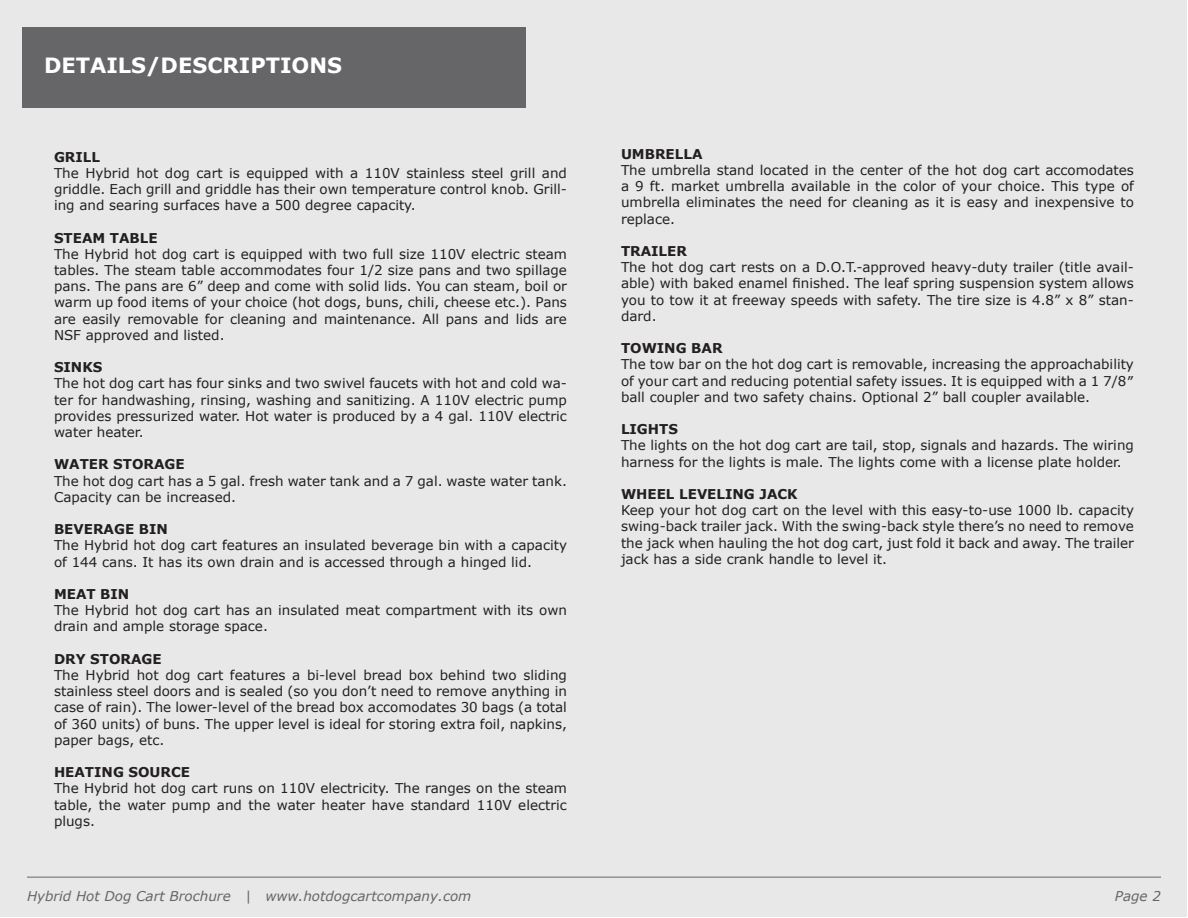
<style>
.page{position:relative;width:1188px;height:918px;background:#fff}
.page>*{position:absolute;margin:0;border:0;box-sizing:border-box;transform-origin:0 0}
.t1{font:700 21px "Verdana";color:#fff}
.t2{font:13.5px/16.2px "Verdana";color:#231f20;text-align:justify}
.t3{font:700 13.5px "Verdana";color:#231f20}
.t4{font:italic 13.5px "Verdana";color:#666}
</style>
<div class="page">
<div style="left:1px;top:1px;width:1186px;height:916px;background:#e8e8e8"></div>
<div style="left:22px;top:27px;width:504px;height:81px;background:#666668"></div>
<hr style="left:27px;top:877px;width:1134px;height:1px;background:#666">
<p class="t1" style="left:44px;top:52px;width:300px">DETAILS/DESCRIPTIONS</p>
<p class="t3" style="left:54px;top:148px;width:48px">GRILL</p>
<p class="t2" style="left:54px;top:165px;width:515px">The Hybrid hot dog cart is equipped with a 110V stainless steel grill and griddle. Each grill and griddle has their own temperature control knob. Grill&shy;ing and searing surfaces have a 500 degree capacity.</p>
<p class="t3" style="left:54px;top:229px;width:105px">STEAM TABLE</p>
<p class="t2" style="left:54px;top:246px;width:515px">The Hybrid hot dog cart is equipped with two full size 110V electric steam tables. The steam table accommodates four 1/2 size pans and two spillage pans. The pans are 6” deep and come with solid lids. You can steam, boil or warm up food items of your choice (hot dogs, buns, chili, cheese etc.). Pans are easily removable for cleaning and maintenance. All pans and lids are NSF approved and listed.</p>
<p class="t3" style="left:54px;top:358px;width:50px">SINKS</p>
<p class="t2" style="left:54px;top:376px;width:515px">The hot dog cart has four sinks and two swivel faucets with hot and cold wa&shy;ter for handwashing, rinsing, washing and sanitizing. A 110V electric pump provides pressurized water. Hot water is produced by a 4 gal. 110V electric water heater.</p>
<p class="t3" style="left:54px;top:456px;width:132px">WATER STORAGE</p>
<p class="t2" style="left:54px;top:473px;width:515px">The hot dog cart has a 5 gal. fresh water tank and a 7 gal. waste water tank.</p>
<p class="t2" style="left:54px;top:489px;width:184px">Capacity can be increased.</p>
<p class="t3" style="left:54px;top:520px;width:115px">BEVERAGE BIN</p>
<p class="t2" style="left:54px;top:538px;width:514px">The Hybrid hot dog cart features an insulated beverage bin with a capacity of 144 cans. It has its own drain and is accessed through a hinged lid.</p>
<p class="t3" style="left:54px;top:585px;width:77px">MEAT BIN</p>
<p class="t2" style="left:54px;top:602px;width:514px">The Hybrid hot dog cart has an insulated meat compartment with its own drain and ample storage space.</p>
<p class="t3" style="left:54px;top:650px;width:109px">DRY STORAGE</p>
<p class="t2" style="left:54px;top:667px;width:515px">The Hybrid hot dog cart features a bi-level bread box behind two sliding stainless steel doors and is sealed (so you don’t need to remove anything in case of rain). The lower-level of the bread box accomodates 30 bags (a total of 360 units) of buns. The upper level is ideal for storing extra foil, napkins, paper bags, etc.</p>
<p class="t3" style="left:54px;top:763px;width:138px">HEATING SOURCE</p>
<p class="t2" style="left:54px;top:781px;width:515px">The Hybrid hot dog cart runs on 110V electricity. The ranges on the steam table, the water pump and the water heater have standard 110V electric plugs.</p>
<p class="t3" style="left:621px;top:145px;width:83px">UMBRELLA</p>
<p class="t2" style="left:621px;top:162px;width:515px">The umbrella stand located in the center of the hot dog cart accomodates a 9 ft. market umbrella available in the color of your choice. This type of umbrella eliminates the need for cleaning as it is easy and inexpensive to replace.</p>
<p class="t3" style="left:621px;top:242px;width:67px">TRAILER</p>
<p class="t2" style="left:621px;top:259px;width:514px">The hot dog cart rests on a D.O.T.-approved heavy-duty trailer (title avail&shy;able) with baked enamel finished. The leaf spring suspension system allows you to tow it at freeway speeds with safety. The tire size is 4.8” x 8” stan&shy;dard.</p>
<p class="t3" style="left:621px;top:340px;width:103px">TOWING BAR</p>
<p class="t2" style="left:621px;top:357px;width:515px">The tow bar on the hot dog cart is removable, increasing the approachability of your cart and reducing potential safety issues. It is equipped with a 1 7/8″ ball coupler and two safety chains. Optional 2” ball coupler available.</p>
<p class="t3" style="left:621px;top:421px;width:59px">LIGHTS</p>
<p class="t2" style="left:621px;top:438px;width:514px">The lights on the hot dog cart are tail, stop, signals and hazards. The wiring harness for the lights is male. The lights come with a license plate holder.</p>
<p class="t3" style="left:621px;top:485px;width:178px">WHEEL LEVELING JACK</p>
<p class="t2" style="left:621px;top:502px;width:515px">Keep your hot dog cart on the level with this easy-to-use 1000 lb. capacity swing-back trailer jack. With the swing-back style there’s no need to remove the jack when hauling the hot dog cart, just fold it back and away. The trailer jack has a side crank handle to level it.</p>
<p class="t4" style="left:27px;top:888px;width:446px">Hybrid Hot Dog Cart Brochure | www.hotdogcartcompany.com</p>
<p class="t4" style="left:1115px;top:888px;width:48px">Page 2</p>
</div>
